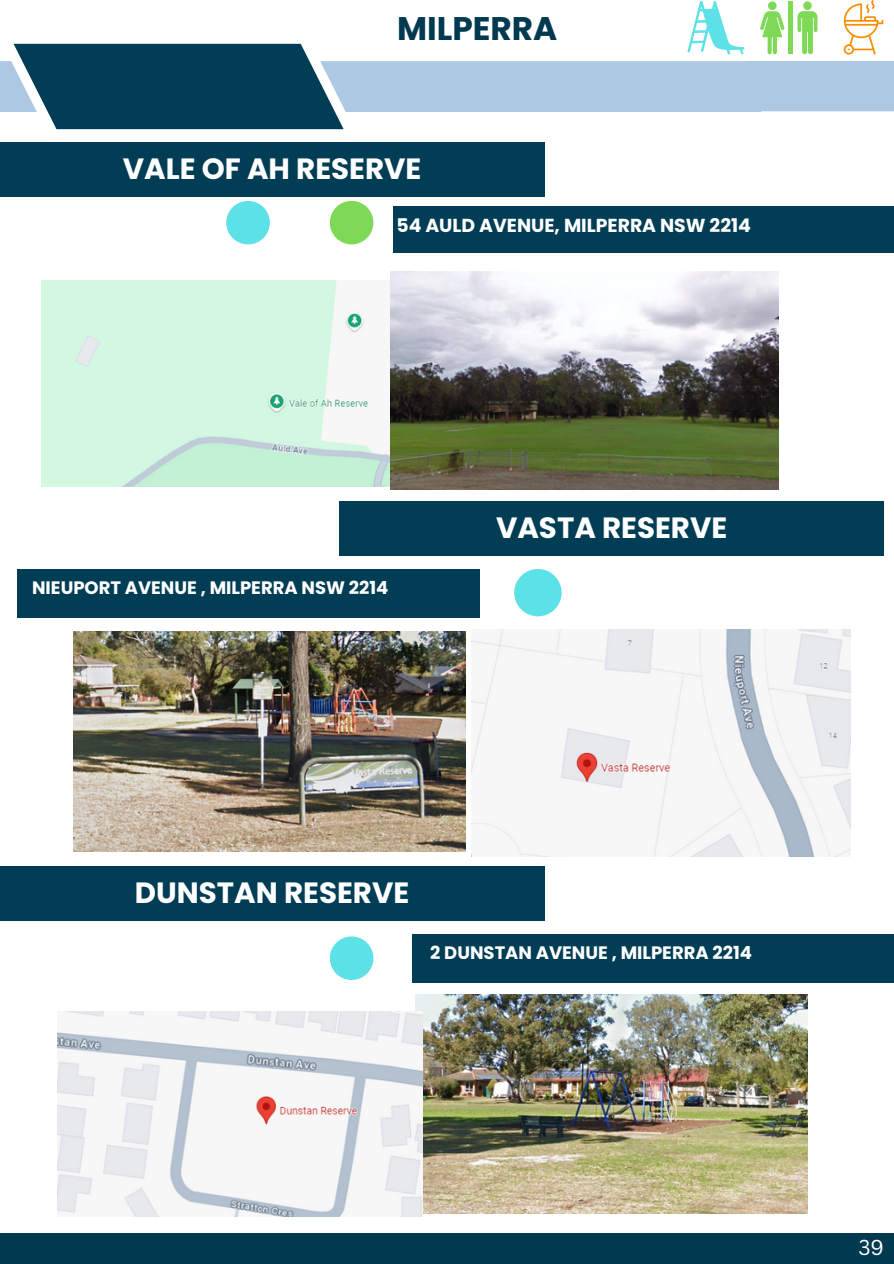
<style>
.page{position:relative;width:894px;height:1264px;background:#fff}
.page>*{position:absolute;margin:0;border:0;box-sizing:border-box;transform-origin:0 0}
.t1{font:700 32.7px "Poppins";color:#003950}
.t2{font:700 29.25px "Poppins";color:#fff}
.t3{font:21px "Canva Sans";color:#fff}
.t4{font:700 18.75px "Poppins";color:#fff}
.t5{font:700 18px "Poppins";color:#fff}
</style>
<div class="page">
<div style="left:0;top:142px;width:544px;height:54px;background:#013d55"></div>
<div style="left:339px;top:501px;width:544px;height:55px;background:#013d55"></div>
<div style="left:17px;top:569px;width:462px;height:48px;background:#013d55"></div>
<div style="left:0;top:866px;width:544px;height:54px;background:#013d55"></div>
<div style="left:411px;top:934px;width:482px;height:48px;background:#013d55"></div>
<div style="left:393px;top:206px;width:500px;height:47px;background:#013d55"></div>
<div style="left:514px;top:569px;width:47px;height:47px;background:#5ce1e6;border-radius:50%"></div>
<svg style="left:0;top:0;width:893px;height:129px"></svg>
<img style="left:390px;top:272px;width:388px;height:218px">
<img style="left:42px;top:280px;width:347px;height:206px">
<img style="left:74px;top:631px;width:391px;height:220px">
<img style="left:471px;top:630px;width:379px;height:226px">
<img style="left:415px;top:994px;width:392px;height:219px">
<img style="left:57px;top:1011px;width:365px;height:205px">
<div style="left:0;top:1233px;width:893px;height:30px;background:#003950"></div>
<div style="left:226px;top:201px;width:44px;height:43px;background:#5ce1e6;border-radius:50%"></div>
<div style="left:330px;top:201px;width:43px;height:43px;background:#7ed957;border-radius:50%"></div>
<div style="left:330px;top:936px;width:43px;height:44px;background:#5ce1e6;border-radius:50%"></div>
<h1 class="t1" style="left:397px;top:6px;width:162px">MILPERRA</h1>
<p class="t2" style="left:123px;top:148px;width:300px">VALE OF AH RESERVE</p>
<h1 class="t4" style="left:396px;top:212px;width:356px">54 AULD AVENUE, MILPERRA NSW 2214</h1>
<p class="t5" style="left:32px;top:575px;width:357px">NIEUPORT AVENUE , MILPERRA NSW 2214</p>
<p class="t2" style="left:496px;top:507px;width:233px">VASTA RESERVE</p>
<p class="t2" style="left:135px;top:872px;width:276px">DUNSTAN RESERVE</p>
<p class="t5" style="left:430px;top:940px;width:323px">2 DUNSTAN AVENUE , MILPERRA 2214</p>
<p class="t3" style="left:858px;top:1232px;width:27px">39</p>
</div>
